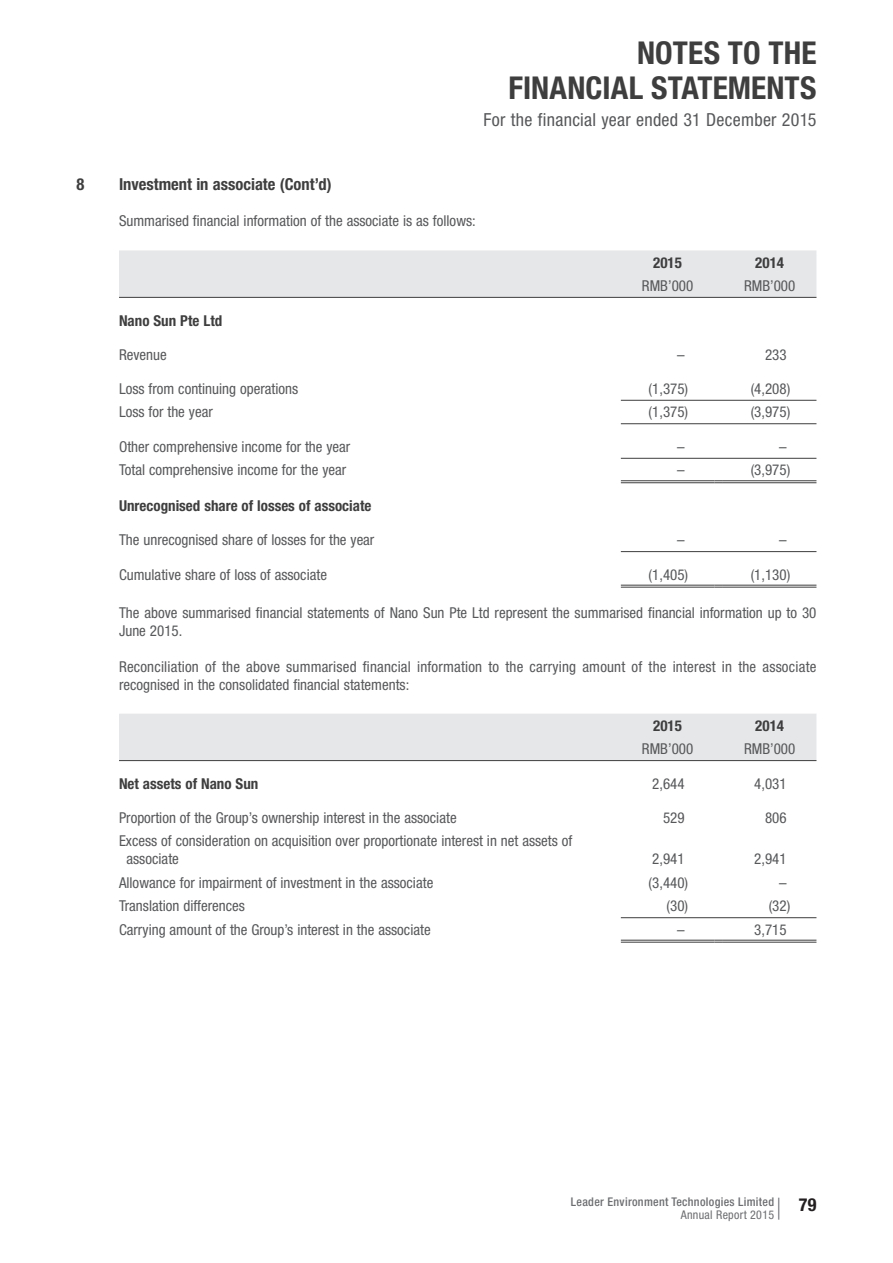
<style>
.page{position:relative;width:893px;height:1263px;background:#fff}
.page>*{position:absolute;margin:0;border:0;box-sizing:border-box;transform-origin:0 0}
.t1{font:700 condensed 31.5px/34.5px "Helvetica Neue LT Std";letter-spacing:.005em;color:#3e3e3f;text-align:right}
.t2{font:condensed 18px "Helvetica Neue LT Std";letter-spacing:.015em;color:#57585a}
.t3{font:700 condensed 18px "Helvetica Neue LT Std";color:#231f20}
.t4{font:700 condensed 16.5px "Helvetica Neue LT Std";color:#3e3e3f}
.t5{font:condensed 15px/18px "Helvetica Neue LT Std";color:#57585a}
.t6{font:700 condensed 15px "Helvetica Neue LT Std";color:#3e3e3f}
.t7{font:500 condensed 12px "Helvetica Neue LT Std";letter-spacing:.025em;color:#6c6d70}
.t8{font:condensed 12px "Helvetica Neue LT Std";letter-spacing:.025em;color:#6c6d70}
</style>
<div class="page">
<svg style="left:778px;top:1198px;width:1px;height:22px"></svg>
<div style="left:119px;top:250px;width:697px;height:47px;background:#e6e7e9"></div>
<hr style="left:119px;top:297px;width:697px;height:1px;background:#3e3e3f">
<hr style="left:621px;top:400px;width:195px;height:1px;background:#3e3e3f">
<hr style="left:621px;top:423px;width:195px;height:1px;background:#3e3e3f">
<hr style="left:621px;top:458px;width:195px;height:1px;background:#3e3e3f">
<hr style="left:621px;top:551px;width:195px;height:1px;background:#3e3e3f">
<hr style="left:621px;top:480px;width:93px;height:1px;background:#3e3e3f">
<hr style="left:621px;top:482px;width:93px;height:1px;background:#3e3e3f">
<svg style="left:714px;top:480px;width:9px;height:3px"></svg>
<hr style="left:723px;top:480px;width:93px;height:1px;background:#3e3e3f">
<hr style="left:723px;top:482px;width:93px;height:1px;background:#3e3e3f">
<hr style="left:621px;top:585px;width:93px;height:1px;background:#3e3e3f">
<hr style="left:621px;top:587px;width:93px;height:1px;background:#3e3e3f">
<svg style="left:714px;top:585px;width:9px;height:3px"></svg>
<hr style="left:723px;top:585px;width:93px;height:1px;background:#3e3e3f">
<hr style="left:723px;top:587px;width:93px;height:1px;background:#3e3e3f">
<div style="left:119px;top:714px;width:697px;height:46px;background:#e6e7e9"></div>
<svg style="left:119px;top:761px;width:697px;height:180px"></svg>
<hr style="left:119px;top:760px;width:697px;height:1px;background:#3e3e3f">
<hr style="left:621px;top:917px;width:195px;height:1px;background:#3e3e3f">
<hr style="left:621px;top:940px;width:93px;height:1px;background:#3e3e3f">
<hr style="left:621px;top:942px;width:93px;height:1px;background:#3e3e3f">
<svg style="left:714px;top:940px;width:9px;height:3px"></svg>
<hr style="left:723px;top:940px;width:93px;height:1px;background:#3e3e3f">
<hr style="left:723px;top:942px;width:93px;height:1px;background:#3e3e3f">
<h1 class="t1" style="left:508px;top:39px;width:309px">NOTES TO THE<br>FINANCIAL STATEMENTS</h1>
<p class="t2" style="left:483px;top:113px;width:335px">For the financial year ended 31 December 2015</p>
<p class="t4" style="left:76px;top:179px;width:9px">8</p>
<p class="t4" style="left:119px;top:179px;width:214px">Investment in associate (Cont’d)</p>
<p class="t5" style="left:119px;top:214px;width:358px">Summarised financial information of the associate is as follows:</p>
<p class="t6" style="left:653px;top:257px;width:30px">2015</p>
<p class="t6" style="left:755px;top:257px;width:30px">2014</p>
<p class="t5" style="left:642px;top:278px;width:53px">RMB’000</p>
<p class="t5" style="left:744px;top:278px;width:53px">RMB’000</p>
<p class="t6" style="left:119px;top:315px;width:105px">Nano Sun Pte Ltd</p>
<p class="t5" style="left:119px;top:347px;width:49px">Revenue</p>
<p class="t5" style="left:677px;top:347px;width:9px">–</p>
<p class="t5" style="left:765px;top:347px;width:23px">233</p>
<p class="t5" style="left:119px;top:381px;width:181px">Loss from continuing operations</p>
<p class="t5" style="left:649px;top:381px;width:41px">(1,375)</p>
<p class="t5" style="left:751px;top:381px;width:41px">(4,208)</p>
<p class="t5" style="left:119px;top:405px;width:95px">Loss for the year</p>
<p class="t5" style="left:649px;top:405px;width:41px">(1,375)</p>
<p class="t5" style="left:751px;top:405px;width:41px">(3,975)</p>
<p class="t5" style="left:119px;top:439px;width:233px">Other comprehensive income for the year</p>
<p class="t5" style="left:677px;top:439px;width:9px">–</p>
<p class="t5" style="left:779px;top:439px;width:9px">–</p>
<p class="t5" style="left:119px;top:463px;width:229px">Total comprehensive income for the year</p>
<p class="t5" style="left:677px;top:463px;width:9px">–</p>
<p class="t5" style="left:751px;top:463px;width:41px">(3,975)</p>
<p class="t6" style="left:119px;top:500px;width:254px">Unrecognised share of losses of associate</p>
<p class="t5" style="left:119px;top:532px;width:257px">The unrecognised share of losses for the year</p>
<p class="t5" style="left:677px;top:532px;width:9px">–</p>
<p class="t5" style="left:779px;top:532px;width:9px">–</p>
<p class="t5" style="left:119px;top:567px;width:210px">Cumulative share of loss of associate</p>
<p class="t5" style="left:649px;top:567px;width:41px">(1,405)</p>
<p class="t5" style="left:751px;top:567px;width:41px">(1,130)</p>
<p class="t5" style="left:119px;top:605px;width:699px">The above summarised financial statements of Nano Sun Pte Ltd represent the summarised financial information up to 30<br>June 2015.</p>
<p class="t5" style="left:119px;top:659px;width:699px">Re conciliation of the above summarised financial information to the carrying amount of the interest in the associate recognised in the consolidated financial statements:</p>
<p class="t6" style="left:653px;top:720px;width:30px">2015</p>
<p class="t6" style="left:755px;top:720px;width:30px">2014</p>
<p class="t5" style="left:642px;top:741px;width:53px">RMB’000</p>
<p class="t5" style="left:744px;top:741px;width:53px">RMB’000</p>
<p class="t6" style="left:119px;top:778px;width:141px">Net assets of Nano Sun</p>
<p class="t5" style="left:652px;top:776px;width:34px">2,644</p>
<p class="t5" style="left:754px;top:776px;width:34px">4,031</p>
<p class="t5" style="left:119px;top:810px;width:339px">Proportion of the Group’s ownership interest in the associate</p>
<p class="t5" style="left:663px;top:810px;width:23px">529</p>
<p class="t5" style="left:765px;top:810px;width:23px">806</p>
<p class="t5" style="left:127px;top:834px;width:447px;text-indent:-8px">Excess of consideration on acquisition over proportionate interest in net assets of associate</p>
<p class="t5" style="left:652px;top:852px;width:34px">2,941</p>
<p class="t5" style="left:754px;top:852px;width:34px">2,941</p>
<p class="t5" style="left:119px;top:875px;width:316px">Allowance for impairment of investment in the associate</p>
<p class="t5" style="left:649px;top:875px;width:41px">(3,440)</p>
<p class="t5" style="left:779px;top:875px;width:9px">–</p>
<p class="t5" style="left:119px;top:898px;width:127px">Translation differences</p>
<p class="t5" style="left:667px;top:898px;width:23px">(30)</p>
<p class="t5" style="left:769px;top:898px;width:23px">(32)</p>
<p class="t5" style="left:119px;top:922px;width:313px">Carrying amount of the Group’s interest in the associate</p>
<p class="t5" style="left:677px;top:922px;width:9px">–</p>
<p class="t5" style="left:754px;top:922px;width:34px">3,715</p>
<p class="t7" style="left:571px;top:1198px;width:205px">Leader Environment Technologies Limited</p>
<p class="t3" style="left:799px;top:1198px;width:19px">79</p>
<p class="t8" style="left:681px;top:1211px;width:95px">Annual Report 2015</p>
</div>
